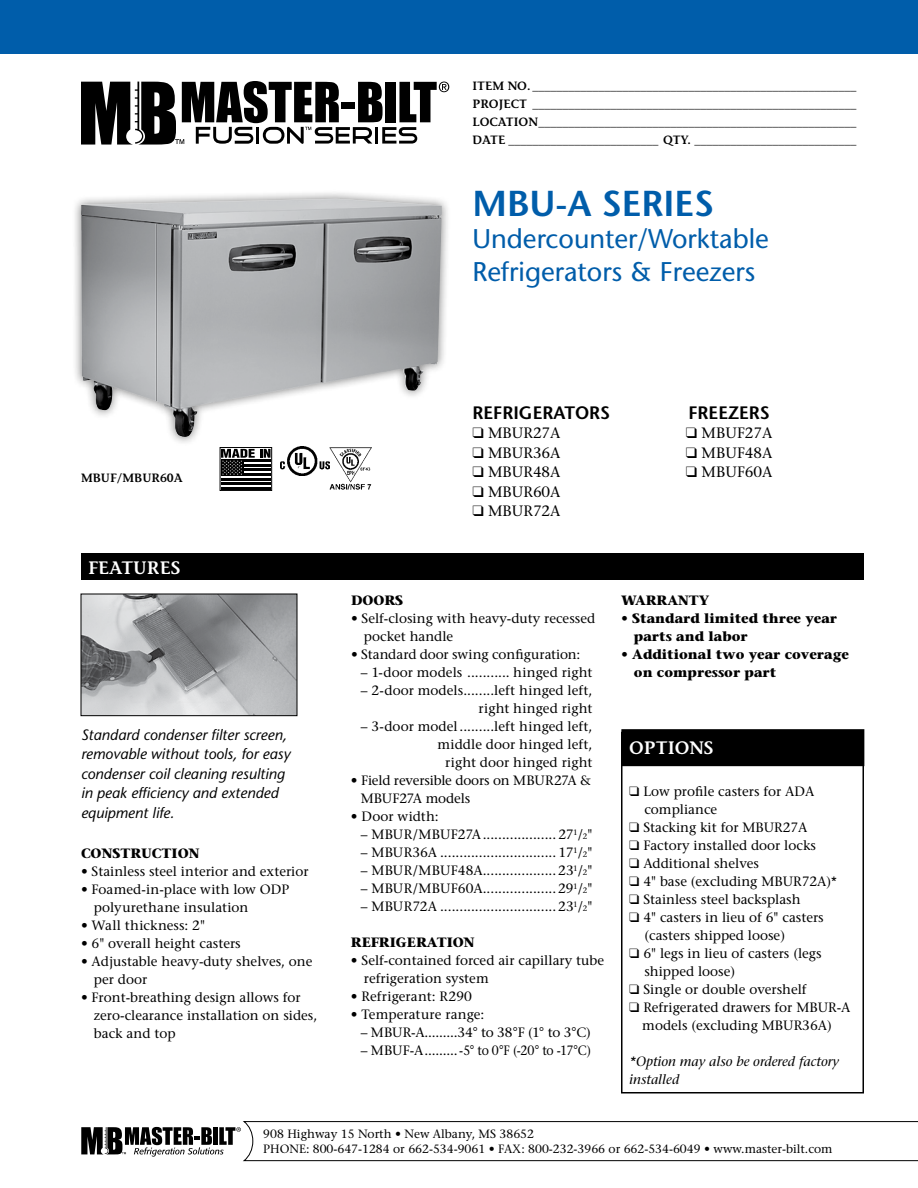
<style>
.page{position:relative;width:918px;height:1188px;background:#fff}
.page>*{position:absolute;margin:0;border:0;box-sizing:border-box;transform-origin:0 0}
.t1{font:600 36px "Stone Sans";color:#005daa}
.t2{font:27px/32.4px "Stone Sans";color:#005daa}
.t3{font:600 18px "Stone Sans";color:#000}
.t4{font:600 18px "Stone Informal";color:#fff}
.t5{font:italic 15px/19.5px "Stone Sans";color:#000}
.t6{font:15px "Stone Serif";color:#000}
.t7{font:13.5px/18px "Stone Serif";color:#000}
.t8{font:700 13.5px/18px "Stone Serif";color:#000}
.t9{font:italic 13.5px/18px "Stone Serif";color:#000}
.t10{font:13.5px "Stone Serif";letter-spacing:-.02em;color:#000}
.t11{font:600 12px/18px "Stone Informal";color:#000;text-align:justify}
.t12{font:12px/14.4px "Stone Serif";color:#000}
.s1{font-size:7.8px}
</style>
<div class="page">
<svg style="left:81px;top:1121px;width:837px;height:40px"></svg>
<div style="left:0;top:0;width:918px;height:54px;background:#005daa"></div>
<svg style="left:81px;top:81px;width:368px;height:64px"></svg>
<div style="left:81px;top:554px;width:783px;height:26px;background:#000"></div>
<img style="left:281px;top:446px;width:48px;height:30px">
<div style="left:72px;top:189px;width:379px;height:257px;background:#000;opacity:.5"></div>
<img style="left:81px;top:199px;width:361px;height:238px">
<div style="left:220px;top:447px;width:52px;height:44px;background:linear-gradient(to right,#fff,#fff)"></div>
<div style="left:220px;top:447px;width:52px;height:44px;border:1px solid #000"></div>
<hr style="left:244px;top:473px;width:27px;height:3px;background:#000">
<hr style="left:221px;top:478px;width:50px;height:2px;background:#000">
<hr style="left:221px;top:482px;width:50px;height:3px;background:#000">
<hr style="left:221px;top:487px;width:50px;height:2px;background:#000">
<div style="left:221px;top:460px;width:23px;height:16px;background:#000"></div>
<svg style="left:221px;top:449px;width:50px;height:26px"></svg>
<img style="left:330px;top:447px;width:41px;height:42px">
<img style="left:83px;top:596px;width:212px;height:118px">
<div style="left:81px;top:594px;width:216px;height:122px;border:1px solid #000"></div>
<div style="left:622px;top:730px;width:242px;height:35px;background:#000"></div>
<div style="left:621px;top:729px;width:243px;height:37px;border:2px solid #000"></div>
<div style="left:621px;top:732px;width:243px;height:362px;border:2px solid #000"></div>
<p class="t11" style="left:472px;top:77px;width:385px">ITEM NO. ______________________________________________________ PROJECT ______________________________________________________ LOCATION_____________________________________________________ DATE _________________________ QTY. ___________________________</p>
<h1 class="t1" style="left:472px;top:182px;width:243px">MBU-A SERIES</h1>
<h2 class="t2" style="left:472px;top:223px;width:298px">Undercounter/Worktable<br>Refrigerators &amp; Freezers</h2>
<p class="t11" style="left:81px;top:468px;width:103px">MBUF/MBUR60A</p>
<h3 class="t4" style="left:88px;top:557px;width:94px">FEATURES</h3>
<p class="t5" style="left:81px;top:725px;width:211px">Standard condenser filter screen, removable without tools, for easy condenser coil cleaning resulting in peak efficiency and extended equipment life.</p>
<p class="t8" style="left:81px;top:844px;width:120px">CONSTRUCTION</p>
<p class="t7" style="left:81px;top:862px;width:229px">• Stainless steel interior and exterior</p>
<p class="t7" style="left:94px;top:880px;width:197px;text-indent:-13px">• Foamed-in-place with low ODP polyurethane insulation</p>
<p class="t7" style="left:81px;top:916px;width:126px">• Wall thickness: 2"</p>
<p class="t7" style="left:81px;top:934px;width:161px">• 6" overall height casters</p>
<p class="t7" style="left:94px;top:952px;width:220px;text-indent:-13px">• Adjustable heavy-duty shelves, one per door</p>
<p class="t7" style="left:94px;top:988px;width:225px;text-indent:-13px">• Front-breathing design allows for zero-clearance installation on sides, back and top</p>
<h3 class="t3" style="left:472px;top:401px;width:139px">REFRIGERATORS</h3>
<h3 class="t3" style="left:688px;top:401px;width:83px">FREEZERS</h3>
<p class="t6" style="left:472px;top:424px;width:90px">❑ MBUR27A</p>
<p class="t6" style="left:686px;top:424px;width:88px">❑ MBUF27A</p>
<p class="t6" style="left:472px;top:443px;width:90px">❑ MBUR36A</p>
<p class="t6" style="left:686px;top:443px;width:88px">❑ MBUF48A</p>
<p class="t6" style="left:472px;top:463px;width:90px">❑ MBUR48A</p>
<p class="t6" style="left:686px;top:463px;width:88px">❑ MBUF60A</p>
<p class="t6" style="left:472px;top:482px;width:90px">❑ MBUR60A</p>
<p class="t6" style="left:472px;top:502px;width:90px">❑ MBUR72A</p>
<p class="t8" style="left:351px;top:591px;width:54px">DOORS</p>
<p class="t7" style="left:364px;top:609px;width:233px;text-indent:-13px">• Self-closing with heavy-duty recessed pocket handle</p>
<p class="t7" style="left:351px;top:645px;width:231px">• Standard door swing configuration:</p>
<p class="t7" style="left:361px;top:663px;width:233px">– 1-door models ........... hinged right</p>
<p class="t7" style="left:361px;top:681px;width:233px;text-align:right">– 2-door models........left hinged left, right hinged right</p>
<p class="t7" style="left:361px;top:717px;width:233px;text-align:right">– 3-door model.........left hinged left, middle door hinged left,<br>right door hinged right</p>
<p class="t7" style="left:361px;top:771px;width:232px;text-indent:-10px">• Field reversible doors on MBUR27A &amp;<br>MBUF27A models</p>
<p class="t7" style="left:351px;top:807px;width:89px">• Door width:</p>
<p class="t7" style="left:361px;top:825px;width:233px">– MBUR/MBUF27A................... 27<sup>1</sup>/<span class="s1">2</span>"</p>
<p class="t7" style="left:361px;top:843px;width:233px">– MBUR36A .............................. 17<sup>1</sup>/<span class="s1">2</span>"</p>
<p class="t7" style="left:361px;top:861px;width:233px">– MBUR/MBUF48A...................23<sup>1</sup>/<span class="s1">2</span>"</p>
<p class="t7" style="left:361px;top:879px;width:233px">– MBUR/MBUF60A...................29<sup>1</sup>/<span class="s1">2</span>"</p>
<p class="t7" style="left:361px;top:897px;width:233px">– MBUR72A ..............................23<sup>1</sup>/<span class="s1">2</span>"</p>
<p class="t8" style="left:351px;top:933px;width:125px">REFRIGERATION</p>
<p class="t7" style="left:364px;top:951px;width:242px;text-indent:-13px">• Self-contained forced air capillary tube refrigeration system</p>
<p class="t7" style="left:351px;top:987px;width:123px">• Refrigerant: R290</p>
<p class="t7" style="left:351px;top:1005px;width:135px">• Temperature range:</p>
<p class="t7" style="left:361px;top:1023px;width:232px">– MBUR-A.........34° to 38°F (1° to 3°C)</p>
<p class="t10" style="left:361px;top:1042px;width:232px">– MBUF-A.........-5° to 0°F (-20° to -17°C)</p>
<p class="t8" style="left:621px;top:591px;width:90px">WARRANTY</p>
<p class="t8" style="left:634px;top:609px;width:205px;text-indent:-13px">• Standard limited three year parts and labor</p>
<p class="t8" style="left:634px;top:645px;width:216px;text-indent:-13px">• Additional two year coverage on compressor part</p>
<h3 class="t4" style="left:629px;top:737px;width:86px">OPTIONS</h3>
<p class="t7" style="left:644px;top:783px;width:171px;text-indent:-15px">❑ Low profile casters for ADA compliance</p>
<p class="t7" style="left:629px;top:819px;width:180px">❑ Stacking kit for MBUR27A</p>
<p class="t7" style="left:629px;top:837px;width:188px">❑ Factory installed door locks</p>
<p class="t7" style="left:629px;top:855px;width:131px">❑ Additional shelves</p>
<p class="t7" style="left:629px;top:873px;width:209px">❑ 4" base (excluding MBUR72A)*</p>
<p class="t7" style="left:629px;top:891px;width:173px">❑ Stainless steel backsplash</p>
<p class="t7" style="left:644px;top:909px;width:181px;text-indent:-15px">❑ 4" casters in lieu of 6" casters (casters shipped loose)</p>
<p class="t7" style="left:644px;top:945px;width:179px;text-indent:-15px">❑ 6" legs in lieu of casters (legs shipped loose)</p>
<p class="t7" style="left:629px;top:981px;width:179px">❑ Single or double overshelf</p>
<p class="t7" style="left:629px;top:999px;width:223px;text-align:center">❑ Refrigerated drawers for MBUR-A models (excluding MBUR36A)</p>
<p class="t9" style="left:629px;top:1053px;width:211px">*Option may also be ordered factory installed</p>
<p class="t12" style="left:263px;top:1127px;width:571px">908 Highway 15 North • New Albany, MS 38652<br>PHONE: 800-647-1284 or 662-534-9061 • FAX: 800-232-3966 or 662-534-6049 • www.master-bilt.com</p>
</div>
